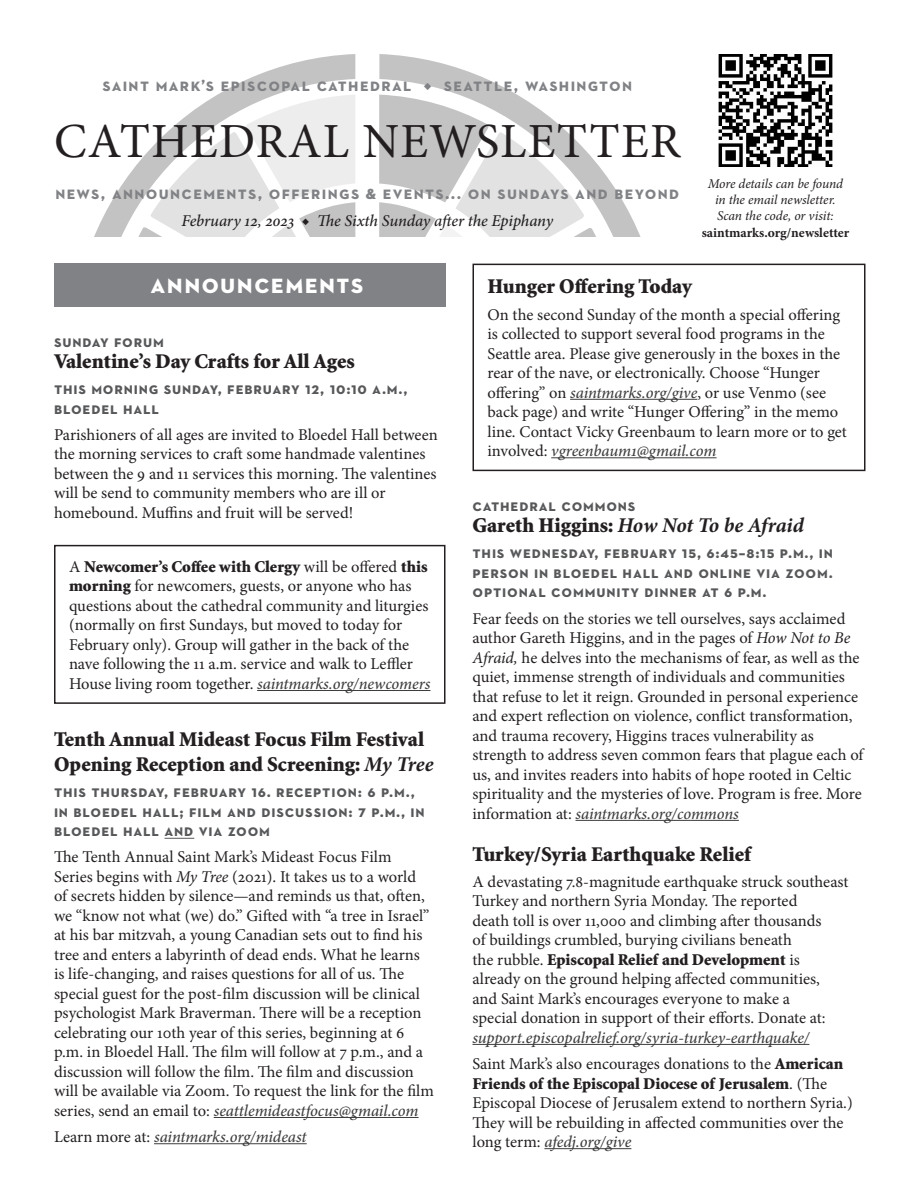
<style>
.page{position:relative;width:918px;height:1188px;background:#fff}
.page>*{position:absolute;margin:0;border:0;box-sizing:border-box;transform-origin:0 0}
.t1{font:49.05px "Minion Pro";letter-spacing:.025em;color:#231f20}
.BODY_COPY{font:900 21px/25.2px "Minion Std";color:#231f20}
.BODY_COPY-2{font:italic 700 21px "Minion Pro";letter-spacing:-.01em;color:#231f20}
.t2{font:21px "Neutraface 2 Display Titling";letter-spacing:.1em;color:#fff}
.t3{font:700 18px "Neutraface 2 Text";letter-spacing:.075em;color:#808285}
.BODY_COPY-3{font:16.5px/19.5px "Minion Pro";color:#231f20}
.BODY_COPY-4{font:700 16.5px/19.5px "Neutraface 2 Text";letter-spacing:.05em;color:#57585a}
.BODY_COPY-5{font:italic 500 16.5px "Minion Pro";letter-spacing:-.01em;color:#231f20}
.BODY_COPY-6{font:italic 500 16.5px "Minion Pro";letter-spacing:-.005em;color:#3e3e3f}
.t4{font:italic 13.5px/16.2px "Minion Pro";letter-spacing:-.005em;color:#231f20;text-align:center}
.s1{font-family:"Minion Pro"}
.s2{font-family:"Neutraface 2 Display Titling";font-weight:400;font-size:15px}
.s3{font-weight:700;font-style:normal}
.s4{font-family:"Minion Std";font-weight:900}
.s5{font-weight:500;font-style:italic;color:#3e3e3f}
.s6{font-family:"Minion Pro";font-weight:700;font-style:italic}
.s7{font-style:italic}
.s8{font-weight:400;font-style:normal;color:#231f20}
.s9{font-family:"Minion Std";font-weight:900;font-style:normal}
</style>
<div class="page">
<svg style="left:379px;top:54px;width:262px;height:183px"></svg>
<svg style="left:94px;top:54px;width:261px;height:183px"></svg>
<img style="left:719px;top:54px;width:113px;height:113px">
<hr style="left:570px;top:399px;width:127px;height:1px;background:#3e3e3f">
<hr style="left:551px;top:457px;width:166px;height:1px;background:#3e3e3f">
<div style="left:472px;top:264px;width:394px;height:207px;border:2px solid #231f20"></div>
<div style="left:54px;top:264px;width:392px;height:43px;background:#808285"></div>
<hr style="left:257px;top:690px;width:173px;height:1px;background:#3e3e3f">
<div style="left:54px;top:545px;width:392px;height:159px;border:2px solid #231f20"></div>
<hr style="left:576px;top:820px;width:163px;height:1px;background:#3e3e3f">
<svg style="left:165px;top:838px;width:29px;height:1px"></svg>
<hr style="left:214px;top:1117px;width:205px;height:1px;background:#3e3e3f">
<hr style="left:154px;top:1143px;width:153px;height:1px;background:#3e3e3f">
<hr style="left:472px;top:1044px;width:337px;height:1px;background:#3e3e3f">
<hr style="left:544px;top:1148px;width:87px;height:1px;background:#3e3e3f">
<p class="t3" style="left:102px;top:73px;width:531px">saint mark’s episcopal cathedral <span class="s1">◆</span> seattle, washington</p>
<p class="t1" style="left:54px;top:108px;width:628px">CATHEDRAL NEWSLETTER</p>
<p class="t3" style="left:55px;top:182px;width:625px">news, announcements, offerings <span class="s2">&amp;</span> events... on sundays and beyond</p>
<p class="t4" style="left:702px;top:176px;width:149px">More details can be found in the email newsletter.<br>Scan the code, or visit: <span class="s3">saintmarks.org/newsletter</span></p>
<p class="BODY_COPY-5" style="left:182px;top:209px;width:373px">February 12, 2023 ◆ The Sixth Sunday after the Epiphany</p>
<p class="t2" style="left:151px;top:273px;width:214px">ANNOUNCEMENTS</p>
<p class="BODY_COPY-4" style="left:54px;top:331px;width:111px">sunday forum</p>
<p class="BODY_COPY" style="left:54px;top:349px;width:302px">Valentine’s Day Crafts for All Ages</p>
<p class="BODY_COPY-4" style="left:54px;top:379px;width:355px">this morning sunday, february 12, 10:10 a.m., bloedel hall</p>
<p class="BODY_COPY-3" style="left:54px;top:425px;width:385px">Parishioners of all ages are invited to Bloedel Hall between the morning services to craft some handmade valentines between the 9 and 11 services this morning. The valentines will be send to community members who are ill or homebound. Muffins and fruit will be served!</p>
<p class="BODY_COPY-3" style="left:69px;top:557px;width:363px">A <span class="s4">Newcomer’s Coffee with Clergy</span> will be offered <span class="s4">this morning</span> for newcomers, guests, or anyone who has questions about the cathedral community and liturgies (normally on first Sundays, but moved to today for February only). Group will gather in the back of the nave following the 11 a.m. service and walk to Leffler House living room together. <span class="s5">saintmarks.org/newcomers</span></p>
<p class="BODY_COPY" style="left:54px;top:727px;width:381px">Tenth Annual Mideast Focus Film Festival<br>Opening Reception and Screening: <span class="s6">My Tree</span></p>
<p class="BODY_COPY-4" style="left:54px;top:782px;width:372px">this thursday, february 16. reception: 6 p.m., in bloedel hall; film and discussion: 7 p.m., in bloedel hall and via zoom</p>
<p class="BODY_COPY-3" style="left:54px;top:847px;width:382px">The Tenth Annual Saint Mark’s Mideast Focus Film Series begins with <span class="s7">My Tree</span> (2021). It takes us to a world<br>of secrets hidden by silence—and reminds us that, often, we “know not what (we) do.” Gifted with “a tree in Israel” at his bar mitzvah, a young Canadian sets out to find his tree and enters a labyrinth of dead ends. What he learns is life-changing, and raises questions for all of us. The special guest for the post-film discussion will be clinical psychologist Mark Braverman. There will be a reception celebrating our 10th year of this series, beginning at 6 p.m. in Bloedel Hall. The film will follow at 7 p.m., and a discussion will follow the film. The film and discussion will be available via Zoom. To request the link for the film series, send an email to: <span class="s5">seattlemideastfocus@gmail.com</span></p>
<p class="BODY_COPY-6" style="left:54px;top:1125px;width:254px"><span class="s8">Learn more at:</span> saintmarks.org/mideast</p>
<p class="BODY_COPY" style="left:488px;top:275px;width:206px">Hunger Offering Today</p>
<p class="BODY_COPY-3" style="left:488px;top:305px;width:360px">On the second Sunday of the month a special offering is collected to support several food programs in the Seattle area. Please give generously in the boxes in the rear of the nave, or electronically. Choose “Hunger offering” on <span class="s5">saintmarks.org/give</span>, or use Venmo (see back page) and write “Hunger Offering” in the memo line. Contact Vicky Greenbaum to learn more or to get involved: <span class="s5">vgreenbaum1@gmail.com</span></p>
<p class="BODY_COPY-4" style="left:472px;top:496px;width:165px">cathedral commons</p>
<p class="BODY_COPY-2" style="left:472px;top:511px;width:333px"><span class="s9">Gareth Higgins:</span> How Not To be Afraid</p>
<p class="BODY_COPY-4" style="left:472px;top:543px;width:362px;text-align:justify">this wednesday, february 15, 6:45–8:15 p.m., in person in bloedel hall and online via zoom. optional community dinner at 6 p.m.</p>
<p class="BODY_COPY-3" style="left:472px;top:609px;width:392px">Fear feeds on the stories we tell ourselves, says acclaimed author Gareth Higgins, and in the pages of <span class="s7">How Not to Be Afraid,</span> he delves into the mechanisms of fear, as well as the quiet, immense strength of individuals and communities that refuse to let it reign. Grounded in personal experience and expert reflection on violence, conflict transformation, and trauma recovery, Higgins traces vulnerability as strength to address seven common fears that plague each of us, and invites readers into habits of hope rooted in Celtic spirituality and the mysteries of love. Program is free. More information at: <span class="s5">saintmarks.org/commons</span></p>
<p class="BODY_COPY" style="left:472px;top:842px;width:280px">Turkey/Syria Earthquake Relief</p>
<p class="BODY_COPY-3" style="left:472px;top:872px;width:376px">A devastating 7.8-magnitude earthquake struck southeast Turkey and northern Syria Monday. The reported<br>death toll is over 11,000 and climbing after thousands<br>of buildings crumbled, burying civilians beneath<br>the rubble. <span class="s4">Episcopal Relief and Development</span> is already on the ground helping affected communities, and Saint Mark’s encourages everyone to make a<br>special donation in support of their efforts. Donate at: <span class="s5">support.episcopalrelief.org/syria-turkey-earthquake/</span></p>
<p class="BODY_COPY-3" style="left:472px;top:1054px;width:382px">Saint Mark’s also encourages donations to the <span class="s4">American Friends of the Episcopal Diocese of Jerusalem</span>. (The Episcopal Diocese of Jerusalem extend to northern Syria.)<br>They will be rebuilding in affected communities over the long term: <span class="s5">afedj.org/give</span></p>
</div>
